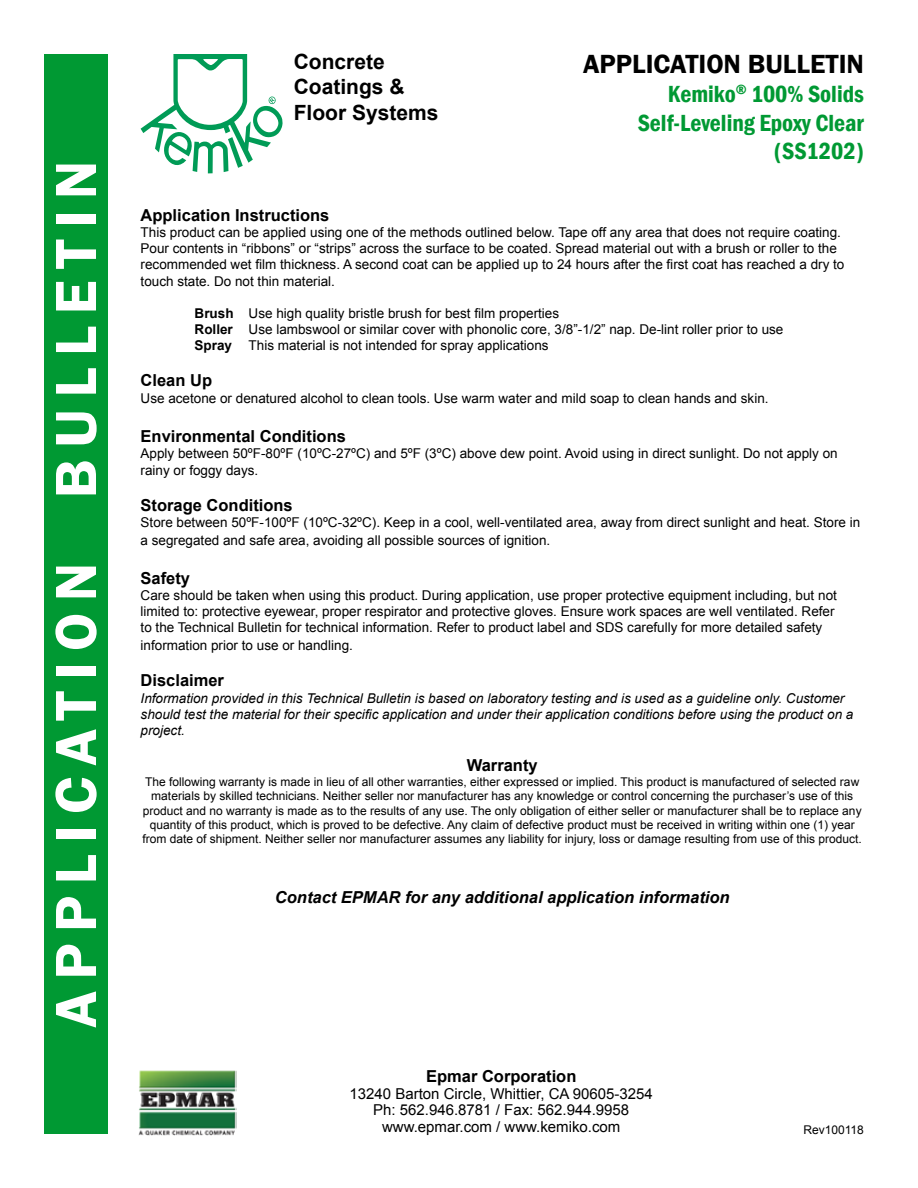
<style>
.page{position:relative;width:918px;height:1188px;background:#fff}
.page>*{position:absolute;margin:0;border:0;box-sizing:border-box;transform-origin:0 0}
.t1{font:600 60px "Franklin Gothic";letter-spacing:.19em;color:#fff}
.t2{font:600 27px "Franklin Gothic";color:#000}
.t3{font:600 condensed 24px/28.8px "Franklin Gothic";color:#093;text-align:right}
.t4{font:700 21px/25.2px "Arial";color:#000}
.t5{font:700 16.5px "Arial";color:#000}
.t6{font:italic 700 16.5px "Arial";color:#000}
.t7{font:15px/16.5px "Arial";color:#000;text-align:center}
.t8{font:13.5px/16.2px "Arial";color:#000}
.t9{font:italic 13.5px/16.2px "Arial";color:#000}
.t10{font:12px/14.4px "Arial";color:#000;text-align:center}
.s1{font-weight:700}
</style>
<div class="page">
<svg style="left:141px;top:54px;width:142px;height:119px"></svg>
<div style="left:44px;top:54px;width:64px;height:1080px;background:#093"></div>
<img style="left:138px;top:1070px;width:98px;height:66px">
<h1 class="t1" style="left:39px;top:1028px;width:868px;rotate:-90deg">APPLICATION BULLETIN</h1>
<h3 class="t4" style="left:294px;top:50px;width:146px">Concrete<br>Coatings &amp;<br>Floor Systems</h3>
<h2 class="t2" style="left:583px;top:47px;width:282px">APPLICATION BULLETIN</h2>
<h3 class="t3" style="left:638px;top:79px;width:228px">Kemiko<sup>®</sup> 100% Solids<br>Self-Leveling Epoxy Clear (SS1202)</h3>
<p class="t5" style="left:141px;top:204px;width:190px">Application Instructions</p>
<p class="t8" style="left:141px;top:224px;width:705px">This product can be applied using one of the methods outlined below. Tape off any area that does not require coating.<br>Pour contents in “ribbons” or “strips” across the surface to be coated. Spread material out with a brush or roller to the recommended wet film thickness. A second coat can be applied up to 24 hours after the first coat has reached a dry to touch state. Do not thin material.</p>
<p class="t8" style="left:195px;top:305px;width:590px"><span class="s1">Brush</span> Use high quality bristle brush for best film properties<br><span class="s1">Roller</span> Use lambswool or similar cover with phonolic core, 3/8”-1/2” nap. De-lint roller prior to use<br><span class="s1">Spray</span> This material is not intended for spray applications</p>
<p class="t5" style="left:141px;top:370px;width:73px">Clean Up</p>
<p class="t8" style="left:141px;top:390px;width:630px">Use acetone or denatured alcohol to clean tools. Use warm water and mild soap to clean hands and skin.</p>
<p class="t5" style="left:141px;top:425px;width:207px">Environmental Conditions</p>
<p class="t8" style="left:141px;top:446px;width:699px">Apply between 50ºF-80ºF (10ºC-27ºC) and 5ºF (3ºC) above dew point. Avoid using in direct sunlight. Do not apply on rainy or foggy days.</p>
<p class="t5" style="left:141px;top:494px;width:154px">Storage Conditions</p>
<p class="t8" style="left:141px;top:513px;width:721px;line-height:18px">Store between 50ºF-100ºF (10ºC-32ºC). Keep in a cool, well-ventilated area, away from direct sunlight and heat. Store in a segregated and safe area, avoiding all possible sources of ignition.</p>
<p class="t5" style="left:141px;top:567px;width:51px">Safety</p>
<p class="t8" style="left:141px;top:587px;width:698px">Care should be taken when using this product. During application, use proper protective equipment including, but not limited to: protective eyewear, proper respirator and protective gloves. Ensure work spaces are well ventilated. Refer to the Technical Bulletin for technical information. Refer to product label and SDS carefully for more detailed safety</p>
<p class="t8" style="left:141px;top:637px;width:214px">information prior to use or handling.</p>
<p class="t5" style="left:141px;top:670px;width:85px">Disclaimer</p>
<p class="t9" style="left:141px;top:690px;width:714px">Information provided in this Technical Bulletin is based on laboratory testing and is used as a guideline only. Customer should test the material for their specific application and under their application conditions before using the product on a project.</p>
<p class="t5" style="left:467px;top:755px;width:72px">Warranty</p>
<p class="t10" style="left:143px;top:774px;width:721px">The following warranty is made in lieu of all other warranties, either expressed or implied. This product is manufactured of selected raw materials by skilled technicians. Neither seller nor manufacturer has any knowledge or control concerning the purchaser’s use of this product and no warranty is made as to the results of any use. The only obligation of either seller or manufacturer shall be to replace any quantity of this product, which is proved to be defective. Any claim of defective product must be received in writing within one (1) year from date of shipment. Neither seller nor manufacturer assumes any liability for injury, loss or damage resulting from use of this product.</p>
<p class="t6" style="left:275px;top:886px;width:456px">Contact EPMAR for any additional application information</p>
<p class="t5" style="left:426px;top:1066px;width:152px">Epmar Corporation</p>
<p class="t7" style="left:350px;top:1085px;width:305px">13240 Barton Circle, Whittier, CA 90605-3254<br>Ph: 562.946.8781 / Fax: 562.944.9958 www.epmar.com / www.kemiko.com</p>
<p class="t10" style="left:804px;top:1122px;width:62px">Rev100118</p>
</div>
